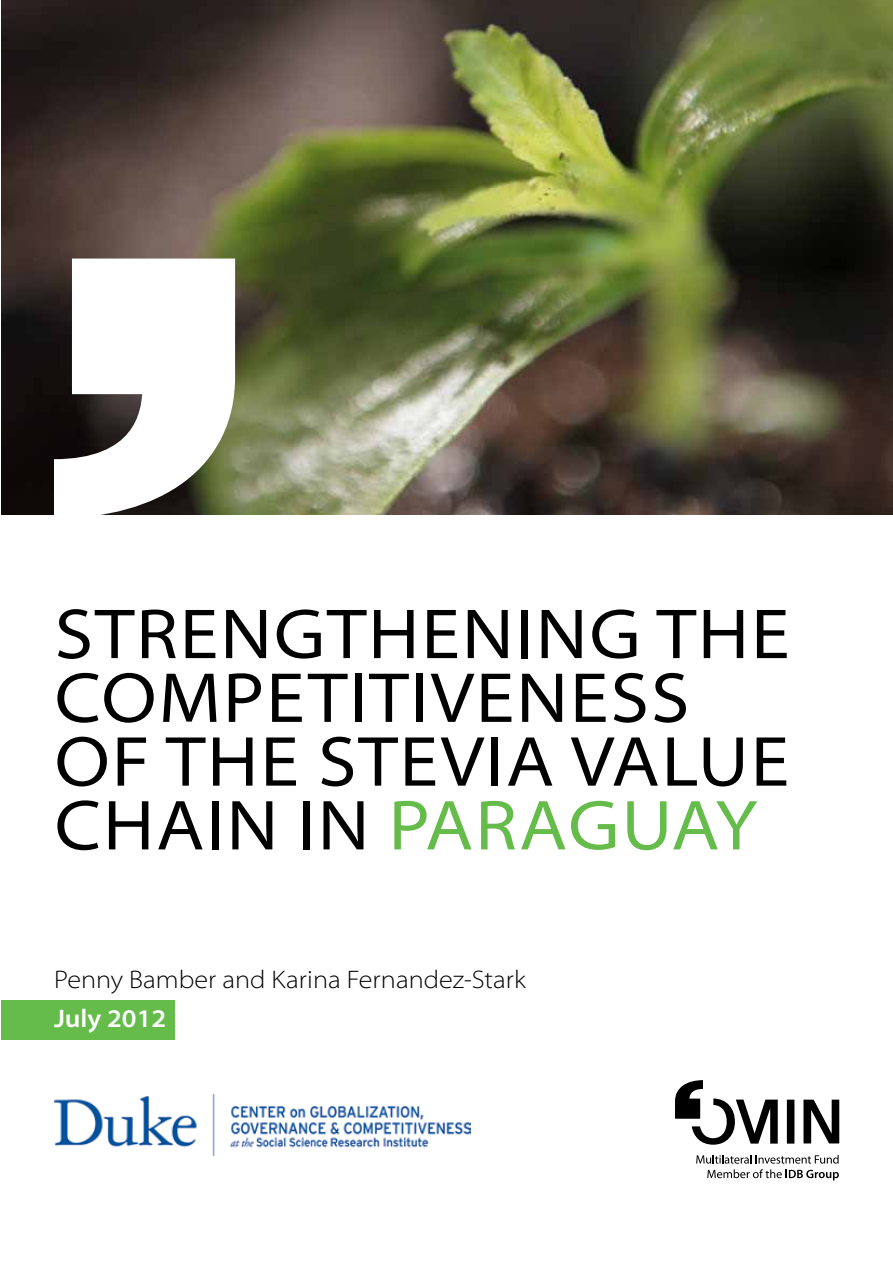
<style>
.page{position:relative;width:893px;height:1263px;background:#fff}
.page>*{position:absolute;margin:0;border:0;box-sizing:border-box;transform-origin:0 0}
.t1{font:semi-expanded 71.4px/63.8px "Myriad Pro";letter-spacing:.03em;color:#000}
.t2{font:300 semi-expanded 25.5px "Myriad Pro";color:#000}
.t3{font:600 semi-expanded 25.5px "Myriad Pro";color:#fff}
.s1{color:#65bc4b}
</style>
<div class="page">
<img style="left:2px;top:0;width:891px;height:514px">
<svg style="left:54px;top:259px;width:181px;height:256px"></svg>
<div style="left:1px;top:1000px;width:173px;height:39px;background:#65bc4b"></div>
<svg style="left:787px;top:1100px;width:7px;height:43px"></svg>
<svg style="left:803px;top:1099px;width:36px;height:44px"></svg>
<svg style="left:675px;top:1080px;width:103px;height:65px"></svg>
<svg style="left:696px;top:1155px;width:143px;height:8px"></svg>
<svg style="left:707px;top:1169px;width:132px;height:11px"></svg>
<img style="left:54px;top:1095px;width:416px;height:60px">
<p class="t1" style="left:55px;top:601px;width:736px">STRENGTHENING THE<br>COMPETITIVENESS<br>OF THE STEVIA VALUE<br>CHAIN IN <span class="s1">PARAGUAY</span></p>
<p class="t2" style="left:54px;top:964px;width:473px">Penny Bamber and Karina Fernandez-Stark</p>
<p class="t3" style="left:54px;top:1002px;width:114px">July 2012</p>
</div>
